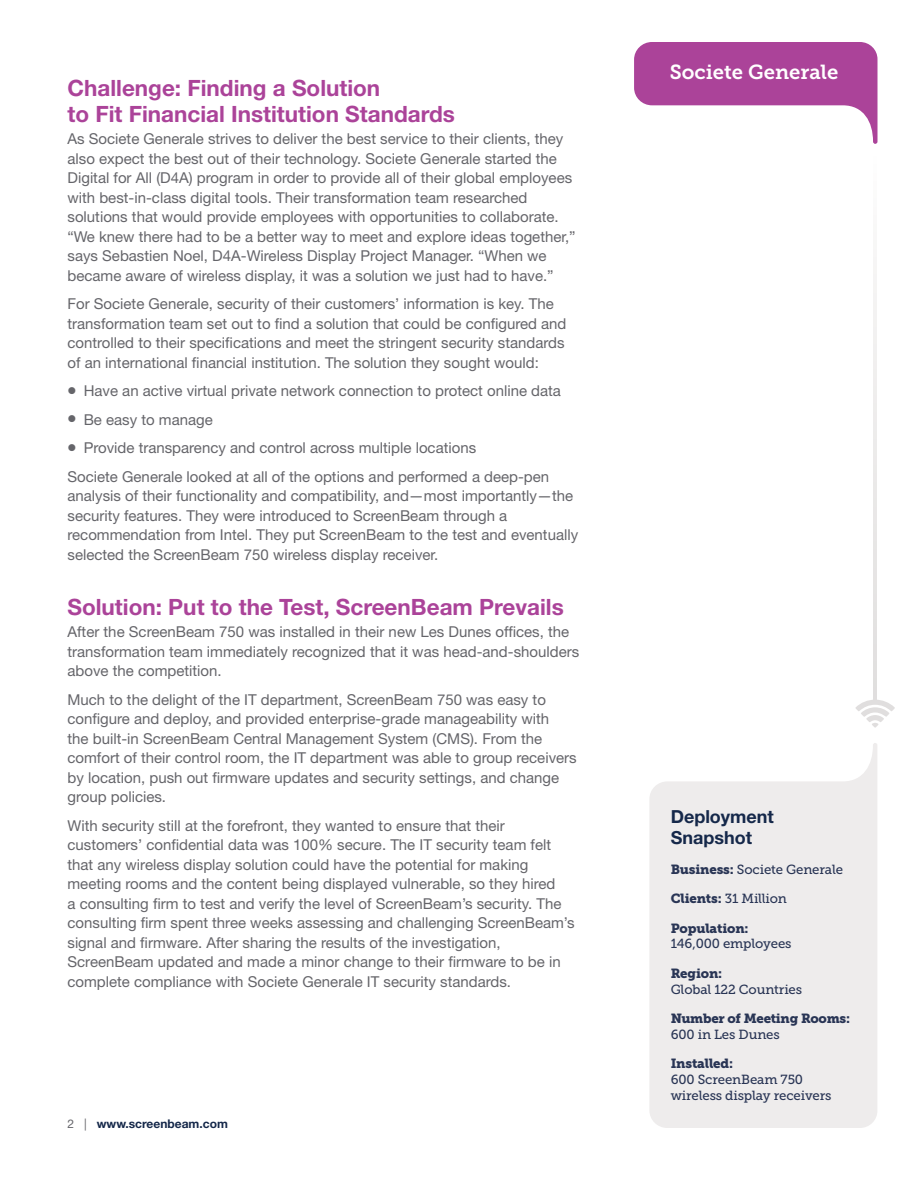
<style>
.page{position:relative;width:918px;height:1188px;background:#fff}
.page>*{position:absolute;margin:0;border:0;box-sizing:border-box;transform-origin:0 0}
.t1{font:700 22.5px/25.5px "Helvetica Neue LT Std";color:#ab4399}
.t2{font:20.25px "Museo Slab 700";color:#fff}
.t3{font:700 18px/21px "Helvetica Neue LT Std";color:#15284a}
.t4{font:15px/19.5px "Helvetica Neue LT Std";color:#65656a}
.t5{font:13.2px/15.9px "Museo Slab 500";letter-spacing:-.01em;color:#293555}
.t6{font:13.2px "Museo Slab 900";letter-spacing:-.015em;color:#293555}
.t7{font:700 12px "Helvetica Neue LT Std";color:#15284a}
.s1{font-family:"Museo Slab 900"}
.s2{font-weight:400;color:#65656a}
</style>
<div class="page">
<svg style="left:634px;top:42px;width:244px;height:102px"></svg>
<svg style="left:649px;top:743px;width:228px;height:385px;background:#efeded"></svg>
<svg style="left:874px;top:266px;width:3px;height:434px"></svg>
<svg style="left:855px;top:700px;width:40px;height:28px"></svg>
<h2 class="t2" style="left:670px;top:60px;width:170px">Societe Generale</h2>
<h1 class="t1" style="left:68px;top:75px;width:389px">Challenge: Finding a Solution<br>to Fit Financial Institution Standards</h1>
<p class="t4" style="left:68px;top:129px;width:510px">As Societe Generale strives to deliver the best service to their clients, they also expect the best out of their technology. Societe Generale started the Digital for All (D4A) program in order to provide all of their global employees with best-in-class digital tools. Their transformation team researched solutions that would provide employees with opportunities to collaborate. “We knew there had to be a better way to meet and explore ideas together,” says Sebastien Noel, D4A-Wireless Display Project Manager. “When we became aware of wireless display, it was a solution we just had to have.”</p>
<p class="t4" style="left:68px;top:294px;width:501px">For Societe Generale, security of their customers’ information is key. The transformation team set out to find a solution that could be configured and controlled to their specifications and meet the stringent security standards of an international financial institution. The solution they sought would:</p>
<p class="t4" style="left:84px;top:381px;width:479px">Have an active virtual private network connection to protect online data</p>
<p class="t4" style="left:84px;top:410px;width:131px">Be easy to manage</p>
<p class="t4" style="left:84px;top:438px;width:394px">Provide transparency and control across multiple locations</p>
<p class="t4" style="left:68px;top:467px;width:483px">Societe Generale looked at all of the options and performed a deep-pen</p>
<p class="t4" style="left:68px;top:486px;width:512px">analysis of their functionality and compatibility, and—most importantly—the security features. They were introduced to ScreenBeam through a recommendation from Intel. They put ScreenBeam to the test and eventually selected the ScreenBeam 750 wireless display receiver.</p>
<h1 class="t1" style="left:68px;top:593px;width:498px">Solution: Put to the Test, ScreenBeam Prevails</h1>
<p class="t4" style="left:68px;top:622px;width:513px">After the ScreenBeam 750 was installed in their new Les Dunes offices, the transformation team immediately recognized that it was head-and-shoulders above the competition.</p>
<p class="t4" style="left:68px;top:690px;width:511px">Much to the delight of the IT department, ScreenBeam 750 was easy to configure and deploy, and provided enterprise-grade manageability with<br>the built-in ScreenBeam Central Management System (CMS). From the comfort of their control room, the IT department was able to group receivers by location, push out firmware updates and security settings, and change group policies.</p>
<p class="t4" style="left:68px;top:816px;width:509px">With security still at the forefront, they wanted to ensure that their customers’ confidential data was 100% secure. The IT security team felt that any wireless display solution could have the potential for making meeting rooms and the content being displayed vulnerable, so they hired<br>a consulting firm to test and verify the level of ScreenBeam’s security. The consulting firm spent three weeks assessing and challenging ScreenBeam’s signal and firmware. After sharing the results of the investigation, ScreenBeam updated and made a minor change to their firmware to be in complete compliance with Societe Generale IT security standards.</p>
<p class="t3" style="left:671px;top:806px;width:105px">Deployment<br>Snapshot</p>
<p class="t5" style="left:671px;top:861px;width:174px"><span class="s1">Business:</span> Societe Generale</p>
<p class="t5" style="left:671px;top:891px;width:118px"><span class="s1">Clients:</span> 31 Million</p>
<p class="t6" style="left:671px;top:920px;width:79px">Population:</p>
<p class="t5" style="left:671px;top:936px;width:122px">146,000 employees</p>
<p class="t6" style="left:671px;top:965px;width:53px">Region:</p>
<p class="t5" style="left:671px;top:981px;width:133px">Global 122 Countries</p>
<p class="t6" style="left:671px;top:1011px;width:181px">Number of Meeting Rooms:</p>
<p class="t5" style="left:671px;top:1026px;width:111px">600 in Les Dunes</p>
<p class="t6" style="left:671px;top:1056px;width:64px">Installed:</p>
<p class="t5" style="left:671px;top:1071px;width:162px">600 ScreenBeam 750 wireless display receivers</p>
<p class="t7" style="left:68px;top:1116px;width:162px"><span class="s2">2 |</span> www.screenbeam.com</p>
</div>
